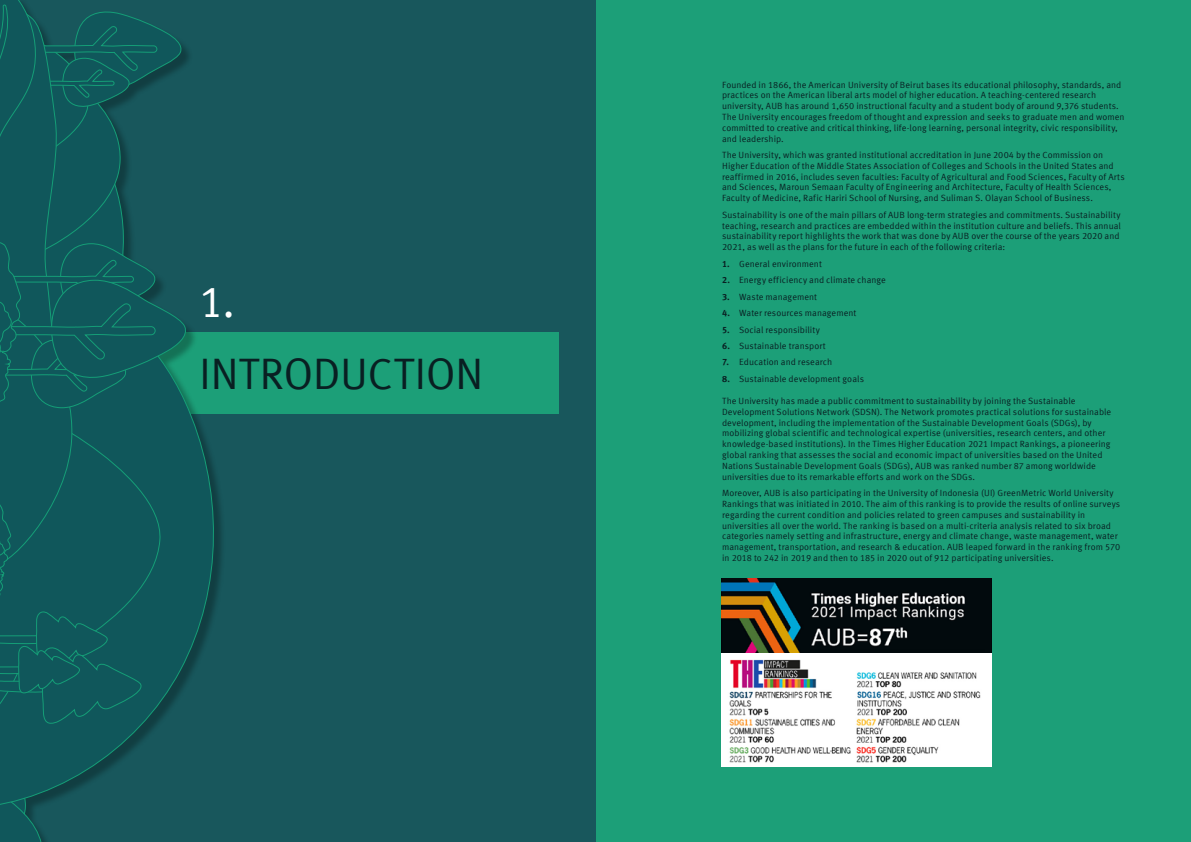
<style>
.page{position:relative;width:1191px;height:842px;background:#fff}
.page>*{position:absolute;margin:0;border:0;box-sizing:border-box;transform-origin:0 0}
.t1{font:44px "Meta Offc Pro Norm";letter-spacing:-.015em;color:#091f22}
.t2{font:44px "Meta Offc Pro Norm";color:#fff}
.t3{font:9px/10.8px "Meta Offc Pro Norm";letter-spacing:.005em;color:#091f22}
.s1{font-family:"Meta Offc Pro";font-weight:700}
</style>
<div class="page">
<div style="left:595px;top:0;width:596px;height:842px;background:#1c9f78"></div>
<img style="left:721px;top:579px;width:270px;height:74px">
<div style="left:721px;top:653px;width:270px;height:114px;background:#fff"></div>
<img style="left:729px;top:659px;width:252px;height:104px">
<div style="left:0;top:0;width:595px;height:842px;background:#18575c"></div>
<div style="left:146px;top:332px;width:413px;height:82px;background:#1c9f78"></div>
<div style="left:0;top:0;width:226px;height:842px;background:#18575c"></div>
<svg style="left:190px;top:330px;width:34px;height:344px"></svg>
<svg style="left:0;top:0;width:190px;height:842px"></svg>
<h1 class="t2" style="left:199px;top:268px;width:37px">1.</h1>
<h1 class="t1" style="left:199px;top:341px;width:286px">INTRODUCTION</h1>
<p class="t3" style="left:722px;top:78px;width:404px">Founded in 1866, the American University of Beirut bases its educational philosophy, standards, and practices on the American liberal arts model of higher education. A teaching-centered research university, AUB has around 1,650 instructional faculty and a student body of around 9,376 students.<br>The University encourages freedom of thought and expression and seeks to graduate men and women committed to creative and critical thinking, life-long learning, personal integrity, civic responsibility, and leadership.</p>
<p class="t3" style="left:722px;top:149px;width:404px">The University, which was granted institutional accreditation in June 2004 by the Commission on Higher Education of the Middle States Association of Colleges and Schools in the United States and reaffirmed in 2016, includes seven faculties: Faculty of Agricultural and Food Sciences, Faculty of Arts and Sciences, Maroun Semaan Faculty of Engineering and Architecture, Faculty of Health Sciences, Faculty of Medicine, Rafic Hariri School of Nursing, and Suliman S. Olayan School of Business.</p>
<p class="t3" style="left:722px;top:209px;width:400px">Sustainability is one of the main pillars of AUB long-term strategies and commitments. Sustainability teaching, research and practices are embedded within the institution culture and beliefs. This annual sustainability report highlights the work that was done by AUB over the course of the years 2020 and 2021, as well as the plans for the future in each of the following criteria:</p>
<p class="t3" style="left:722px;top:257px;width:101px"><span class="s1">1.</span> General environment</p>
<p class="t3" style="left:722px;top:274px;width:165px"><span class="s1">2.</span> Energy efficiency and climate change</p>
<p class="t3" style="left:722px;top:290px;width:97px"><span class="s1">3.</span> Waste management</p>
<p class="t3" style="left:722px;top:307px;width:136px"><span class="s1">4.</span> Water resources management</p>
<p class="t3" style="left:722px;top:323px;width:99px"><span class="s1">5.</span> Social responsibility</p>
<p class="t3" style="left:722px;top:340px;width:105px"><span class="s1">6.</span> Sustainable transport</p>
<p class="t3" style="left:722px;top:356px;width:112px"><span class="s1">7.</span> Education and research</p>
<p class="t3" style="left:722px;top:373px;width:143px"><span class="s1">8.</span> Sustainable development goals</p>
<p class="t3" style="left:722px;top:395px;width:391px">The University has made a public commitment to sustainability by joining the Sustainable Development Solutions Network (SDSN). The Network promotes practical solutions for sustainable development, including the implementation of the Sustainable Development Goals (SDGs), by mobilizing global scientific and technological expertise (universities, research centers, and other knowledge-based institutions). In the Times Higher Education 2021 Impact Rankings, a pioneering global ranking that assesses the social and economic impact of universities based on the United Nations Sustainable Development Goals (SDGs), AUB was ranked number 87 among worldwide universities due to its remarkable efforts and work on the SDGs.</p>
<p class="t3" style="left:722px;top:487px;width:400px">Moreover, AUB is also participating in the University of Indonesia (UI) GreenMetric World University Rankings that was initiated in 2010. The aim of this ranking is to provide the results of online surveys regarding the current condition and policies related to green campuses and sustainability in universities all over the world. The ranking is based on a multi-criteria analysis related to six broad categories namely setting and infrastructure, energy and climate change, waste management, water management, transportation, and research &amp; education. AUB leaped forward in the ranking from 570 in 2018 to 242 in 2019 and then to 185 in 2020 out of 912 participating universities.</p>
</div>
